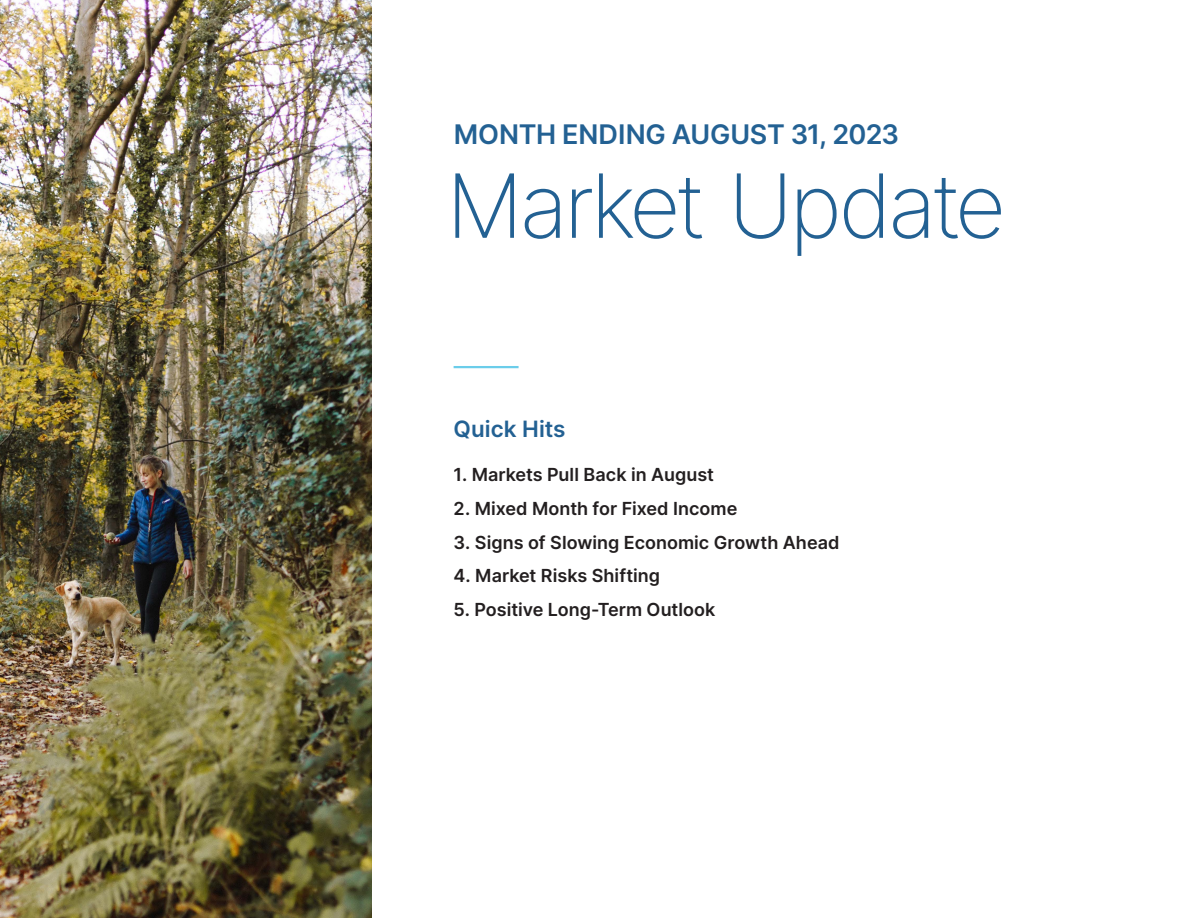
<style>
.page{position:relative;width:1188px;height:918px;background:#fff}
.page>*{position:absolute;margin:0;border:0;box-sizing:border-box;transform-origin:0 0}
.Headline{font:200 88.5px "Inter";letter-spacing:-.05em;color:#236193}
.Headline-2{font:27px "Inter";letter-spacing:-.01em;color:#236193}
.Pike{font:22.5px "Inter";letter-spacing:.005em;color:#236193}
.t1{font:18px "Inter";color:#231f20}
</style>
<div class="page">
<img style="left:0;top:0;width:372px;height:918px">
<hr style="left:454px;top:366px;width:65px;height:2px;background:#6bcdea">
<p class="Headline-2" style="left:454px;top:114px;width:447px">MONTH ENDING AUGUST 31, 2023</p>
<p class="Headline" style="left:446px;top:141px;width:562px">Market Update</p>
<p class="Pike" style="left:454px;top:413px;width:114px">Quick Hits</p>
<p class="t1" style="left:454px;top:462px;width:262px">1. Markets Pull Back in August</p>
<p class="t1" style="left:454px;top:495px;width:285px">2. Mixed Month for Fixed Income</p>
<p class="t1" style="left:454px;top:529px;width:387px">3. Signs of Slowing Economic Growth Ahead</p>
<p class="t1" style="left:454px;top:563px;width:208px">4. Market Risks Shifting</p>
<p class="t1" style="left:454px;top:597px;width:263px">5. Positive Long-Term Outlook</p>
</div>
